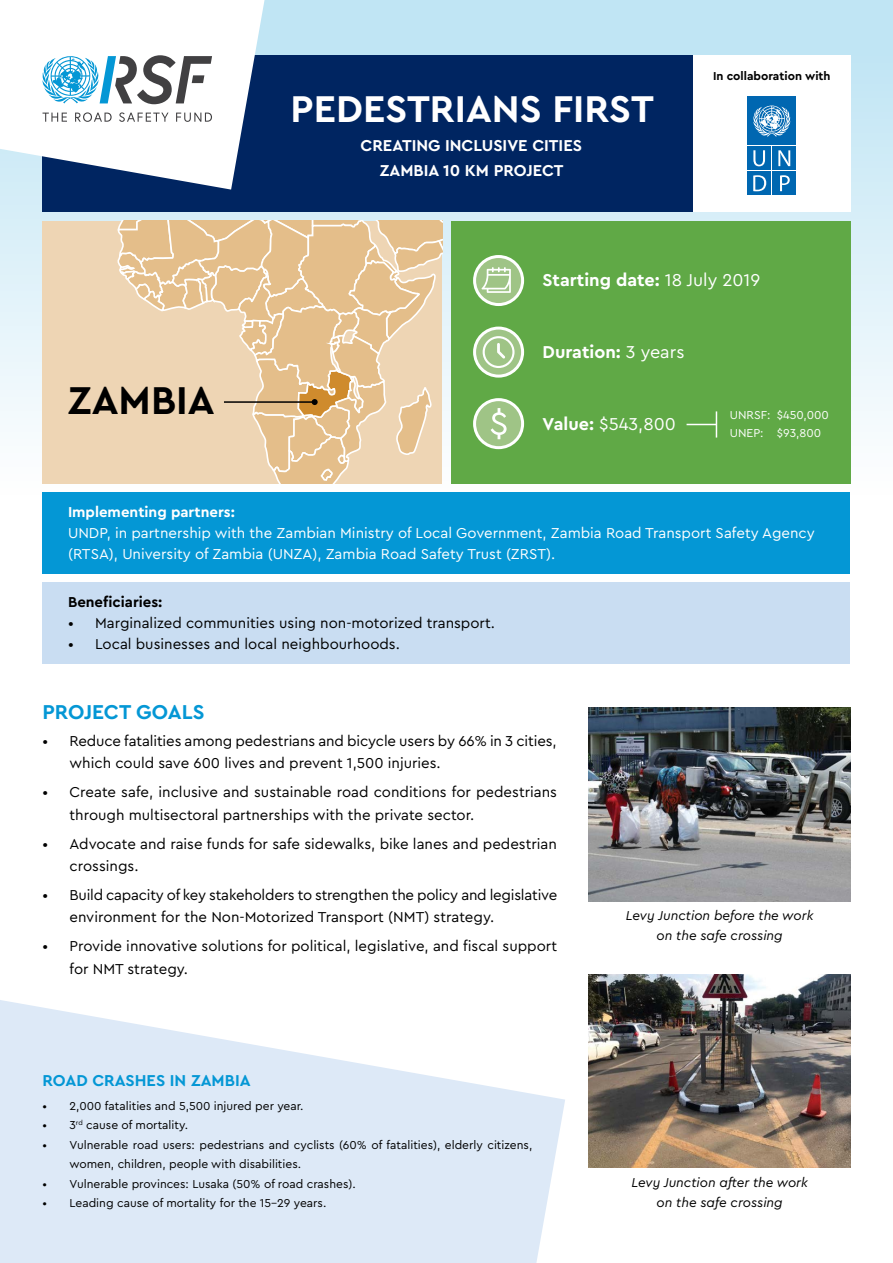
<style>
.page{position:relative;width:893px;height:1263px;background:#fff}
.page>*{position:absolute;margin:0;border:0;box-sizing:border-box;transform-origin:0 0}
.t1{font:700 40.65px "Cera Pro";color:#000}
.t2{font:700 39px "Cera Pro";color:#fff}
.t3{font:700 21px "Cera Pro";color:#0497d5}
.t4{font:700 18px "Cera Pro";color:#fff}
.t5{font:18px "Cera Pro";color:#fff}
.t6{font:700 16.5px/25.5px "Cera Pro";color:#fff;text-align:center}
.t7{font:700 16.5px "Cera Pro";color:#0497d5}
.t8{font:15px/22.5px "Cera Pro";color:#000}
.t9{font:15px/21px "Cera Pro";color:#fff}
.t10{font:700 15px "Cera Pro";color:#fff}
.t11{font:700 15px "Cera Pro";color:#000}
.t12{font:italic 13.5px/19.5px "Cera Pro";color:#000;text-align:center}
.t13{font:12px/19.5px "Cera Pro";color:#000}
.t14{font:12px/18px "Cera Pro";color:#fff}
.t15{font:700 12px "Cera Pro";color:#000}
.s1{font-weight:400}
.s2{font-weight:700}
</style>
<div class="page">
<div style="left:0;top:0;width:893px;height:518px;background:linear-gradient(to bottom,#bde3f3,#fcfcf9)"></div>
<svg style="left:0;top:1000px;width:565px;height:263px;fill:#dde9f7"></svg>
<div style="left:43px;top:55px;width:653px;height:157px;background:#002561"></div>
<div style="left:43px;top:221px;width:399px;height:262px;background:#eed5b4"></div>
<div style="left:451px;top:221px;width:399px;height:262px;background:#60a946"></div>
<svg style="left:0;top:0;width:265px;height:190px"></svg>
<svg style="left:43px;top:55px;width:169px;height:49px;background:#a5bfcb"></svg>
<svg style="left:43px;top:113px;width:24px;height:9px"></svg>
<svg style="left:75px;top:112px;width:37px;height:10px"></svg>
<svg style="left:119px;top:112px;width:50px;height:10px"></svg>
<svg style="left:176px;top:113px;width:36px;height:9px"></svg>
<div style="left:43px;top:492px;width:807px;height:82px;background:#0497d5"></div>
<div style="left:43px;top:582px;width:807px;height:82px;background:#c9ddf2"></div>
<svg style="left:117px;top:221px;width:325px;height:262px"></svg>
<div style="left:693px;top:55px;width:157px;height:157px;background:#fff"></div>
<svg style="left:475px;top:256px;width:48px;height:49px"></svg>
<div style="left:473px;top:255px;width:51px;height:51px;border:3px solid #fff;border-radius:50%"></div>
<svg style="left:475px;top:328px;width:48px;height:48px"></svg>
<div style="left:473px;top:327px;width:51px;height:51px;border:3px solid #fff;border-radius:50%"></div>
<div style="left:475px;top:400px;width:48px;height:48px;background:#9fc486;border-radius:50%"></div>
<div style="left:473px;top:398px;width:51px;height:51px;border:3px solid #fff;border-radius:50%"></div>
<svg style="left:687px;top:411px;width:30px;height:27px"></svg>
<svg style="left:481px;top:267px;width:30px;height:26px"></svg>
<div style="left:483px;top:336px;width:31px;height:32px;border:2px solid #fff;border-radius:50%"></div>
<svg style="left:497px;top:343px;width:8px;height:16px"></svg>
<svg style="left:491px;top:408px;width:16px;height:31px"></svg>
<img style="left:589px;top:974px;width:261px;height:194px">
<img style="left:589px;top:707px;width:261px;height:194px">
<div style="left:747px;top:146px;width:24px;height:24px;background:#0067b1"></div>
<svg style="left:753px;top:150px;width:12px;height:16px"></svg>
<div style="left:772px;top:146px;width:24px;height:24px;background:#0067b1"></div>
<svg style="left:778px;top:150px;width:12px;height:16px"></svg>
<div style="left:772px;top:172px;width:24px;height:23px;background:#0067b1"></div>
<svg style="left:780px;top:175px;width:10px;height:16px"></svg>
<div style="left:747px;top:172px;width:24px;height:23px;background:#0067b1"></div>
<svg style="left:753px;top:175px;width:13px;height:16px"></svg>
<div style="left:747px;top:96px;width:49px;height:49px;background:#0067b1"></div>
<svg style="left:753px;top:106px;width:37px;height:31px"></svg>
<h2 class="t2" style="left:291px;top:83px;width:365px">PEDESTRIANS FIRST</h2>
<p class="t6" style="left:360px;top:132px;width:223px">CREATING INCLUSIVE CITIES<br>ZAMBIA 10 KM PROJECT</p>
<p class="t15" style="left:713px;top:68px;width:119px">In collaboration with</p>
<p class="t4" style="left:543px;top:268px;width:219px">Starting date: <span class="s1">18 July 2019</span></p>
<h1 class="t1" style="left:68px;top:373px;width:148px">ZAMBIA</h1>
<p class="t4" style="left:543px;top:340px;width:143px">Duration: <span class="s1">3 years</span></p>
<p class="t5" style="left:543px;top:412px;width:135px"><span class="s2">Value:</span> $543,800</p>
<p class="t14" style="left:730px;top:406px;width:101px">UNRSF: $450,000<br>UNEP: $93,800</p>
<p class="t10" style="left:68px;top:501px;width:168px">Implementing partners:</p>
<p class="t9" style="left:68px;top:521px;width:748px">UNDP, in partnership with the Zambian Ministry of Local Government, Zambia Road Transport Safety Agency (RTSA), University of Zambia (UNZA), Zambia Road Safety Trust (ZRST).</p>
<p class="t11" style="left:68px;top:592px;width:96px">Beneficiaries:</p>
<p class="t8" style="left:68px;top:611px;width:428px">• Marginalized communities using non-motorized transport.</p>
<p class="t8" style="left:68px;top:632px;width:333px">• Local businesses and local neighbourhoods.</p>
<h3 class="t3" style="left:43px;top:698px;width:164px">PROJECT GOALS</h3>
<p class="t8" style="left:70px;top:729px;width:489px;text-indent:-27px">• Reduce fatalities among pedestrians and bicycle users by 66% in 3 cities, which could save 600 lives and prevent 1,500 injuries.</p>
<p class="t8" style="left:70px;top:780px;width:489px;text-indent:-27px">• Create safe, inclusive and sustainable road conditions for pedestrians through multisectoral partnerships with the private sector.</p>
<p class="t8" style="left:70px;top:832px;width:489px;text-indent:-27px">• Advocate and raise funds for safe sidewalks, bike lanes and pedestrian crossings.</p>
<p class="t8" style="left:70px;top:883px;width:489px;text-indent:-27px">• Build capacity of key stakeholders to strengthen the policy and legislative environment for the Non-Motorized Transport (NMT) strategy.</p>
<p class="t8" style="left:70px;top:934px;width:489px;text-indent:-27px">• Provide innovative solutions for political, legislative, and fiscal support for NMT strategy.</p>
<p class="t7" style="left:43px;top:1069px;width:210px">ROAD CRASHES IN ZAMBIA</p>
<p class="t13" style="left:43px;top:1095px;width:263px">• 2,000 fatalities and 5,500 injured per year.</p>
<p class="t13" style="left:43px;top:1115px;width:147px">• 3<sup>rd</sup> cause of mortality.</p>
<p class="t13" style="left:70px;top:1134px;width:464px;text-indent:-27px">• Vulnerable road users: pedestrians and cyclists (60% of fatalities), elderly citizens, women, children, people with disabilities.</p>
<p class="t13" style="left:43px;top:1173px;width:315px">• Vulnerable provinces: Lusaka (50% of road crashes).</p>
<p class="t13" style="left:43px;top:1193px;width:285px">• Leading cause of mortality for the 15-29 years.</p>
<p class="t12" style="left:626px;top:905px;width:189px">Levy Junction before the work on the safe crossing</p>
<p class="t12" style="left:631px;top:1172px;width:178px">Levy Junction after the work on the safe crossing</p>
</div>
